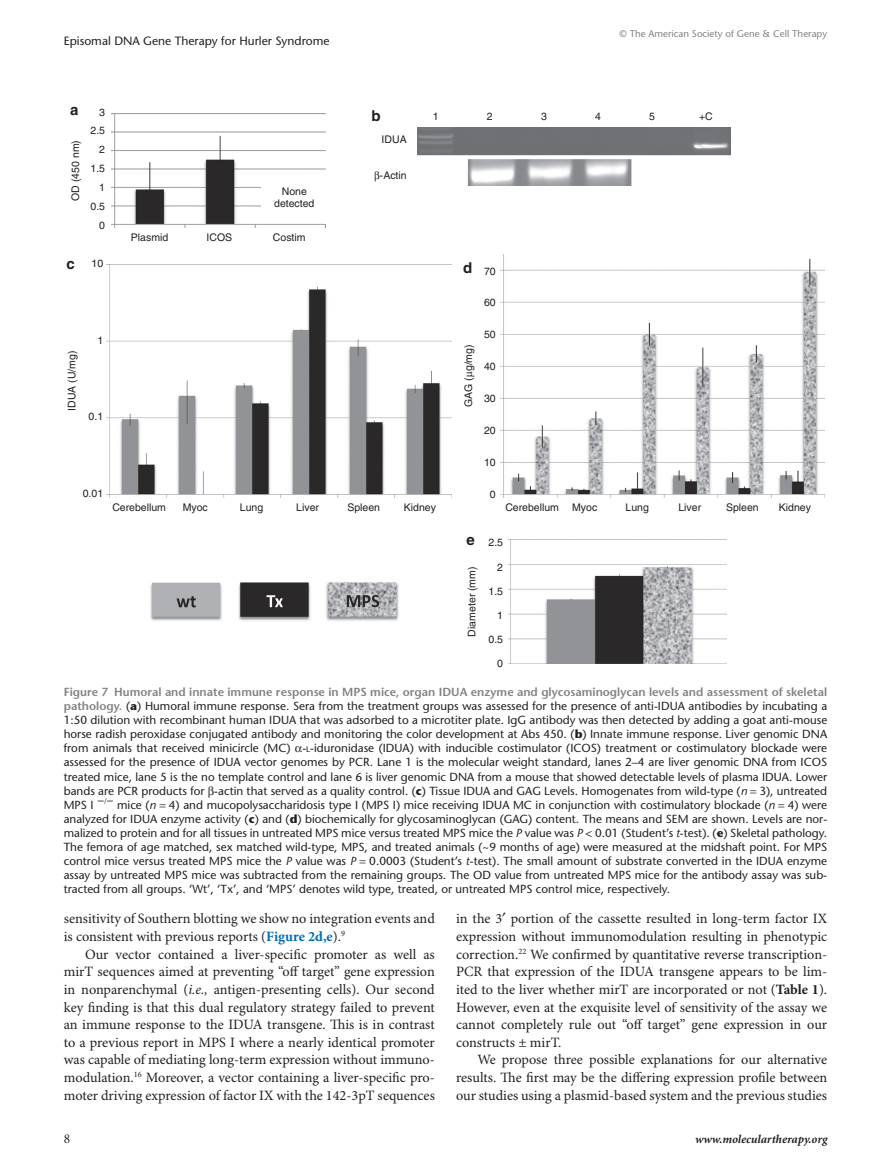
<style>
.page{position:relative;width:891px;height:1175px;background:#fff}
.page>*{position:absolute;margin:0;border:0;box-sizing:border-box;transform-origin:0 0}
.t1{font:700 15px "Helvetica";color:#231f20}
.t2{font:14.25px/17.7px "Minion Pro";color:#231f20;text-align:justify}
.t3{font:13.5px "Minion";color:#231f20}
.t4{font:12px "Stone Sans";color:#231f20}
.t5{font:italic 700 12px "Minion";color:#231f20}
.t6{font:11.7px/14.1px "Stone Sans";color:#231f20;text-align:justify}
.t7{font:10.5px/18.8px "Helvetica";color:#231f20;text-align:right}
.t8{font:9.75px "Stone Sans";color:#808285}
.s1{font-weight:600;color:#808285}
.s2{font-weight:700}
.s3{font-size:8.25px}
.s4{font-style:italic}
.s5{font-weight:700;color:#006cb3}
</style>
<div class="page">
<img style="left:508px;top:540px;width:219px;height:123px">
<img style="left:501px;top:254px;width:324px;height:243px">
<img style="left:106px;top:264px;width:345px;height:233px">
<img style="left:417px;top:127px;width:314px;height:58px">
<img style="left:112px;top:113px;width:214px;height:114px">
<img style="left:150px;top:582px;width:249px;height:39px">
<p class="t4" style="left:64px;top:34px;width:267px">Episomal DNA Gene Therapy for Hurler Syndrome</p>
<p class="t1" style="left:70px;top:100px;width:10px">a</p>
<p class="t7" style="left:99px;top:102px;width:7px">3</p>
<p class="t7" style="left:66px;top:201px;width:62px;rotate:-90deg">OD (450 nm)</p>
<p class="t7" style="left:91px;top:121px;width:16px">2.5</p>
<p class="t7" style="left:99px;top:140px;width:7px">2</p>
<p class="t7" style="left:91px;top:159px;width:16px">1.5</p>
<p class="t7" style="left:91px;top:197px;width:16px">0.5<br>0</p>
<p class="t7" style="left:99px;top:178px;width:7px">1</p>
<p class="t1" style="left:66px;top:254px;width:10px">c</p>
<p class="t7" style="left:92px;top:254px;width:13px">10</p>
<p class="t7" style="left:62px;top:411px;width:62px;rotate:-90deg">IDUA (U/mg)</p>
<p class="t7" style="left:97px;top:331px;width:7px">1</p>
<p class="t7" style="left:89px;top:407px;width:16px">0.1</p>
<p class="t7" style="left:274px;top:185px;width:42px;line-height:12.6px;text-align:center">None detected</p>
<p class="t7" style="left:131px;top:228px;width:39px">Plasmid</p>
<p class="t7" style="left:207px;top:228px;width:27px">ICOS</p>
<p class="t7" style="left:273px;top:228px;width:34px">Costim</p>
<p class="t7" style="left:83px;top:484px;width:22px">0.01</p>
<p class="t8" style="left:620px;top:28px;width:209px">© The American Society of Gene &amp; Cell Therapy</p>
<p class="t1" style="left:372px;top:107px;width:11px">b</p>
<p class="t7" style="left:382px;top:130px;width:27px">IDUA</p>
<p class="t7" style="left:380px;top:165px;width:28px">-Actin</p>
<p class="t7" style="left:433px;top:107px;width:7px">1</p>
<p class="t7" style="left:487px;top:107px;width:7px">2</p>
<p class="t7" style="left:541px;top:107px;width:7px">3</p>
<p class="t7" style="left:595px;top:107px;width:7px">4</p>
<p class="t7" style="left:649px;top:107px;width:7px">5</p>
<p class="t7" style="left:699px;top:107px;width:15px">+C</p>
<p class="t1" style="left:463px;top:258px;width:11px">d</p>
<p class="t7" style="left:459px;top:407px;width:64px;rotate:-90deg">GAG ( g/mg)</p>
<p class="t7" style="left:484px;top:261px;width:13px">70</p>
<p class="t7" style="left:484px;top:293px;width:13px">60</p>
<p class="t7" style="left:484px;top:325px;width:13px">50</p>
<p class="t7" style="left:484px;top:357px;width:13px">40</p>
<p class="t7" style="left:484px;top:389px;width:13px">30</p>
<p class="t7" style="left:484px;top:421px;width:13px">20</p>
<p class="t7" style="left:484px;top:452px;width:13px">10</p>
<p class="t7" style="left:490px;top:484px;width:7px">0</p>
<p class="t7" style="left:112px;top:498px;width:55px">Cerebellum</p>
<p class="t7" style="left:183px;top:498px;width:27px">Myoc</p>
<p class="t7" style="left:240px;top:498px;width:25px">Lung</p>
<p class="t7" style="left:296px;top:498px;width:24px">Liver</p>
<p class="t7" style="left:347px;top:498px;width:34px">Spleen</p>
<p class="t7" style="left:404px;top:498px;width:34px">Kidney</p>
<p class="t1" style="left:466px;top:531px;width:10px">e</p>
<p class="t7" style="left:462px;top:636px;width:71px;rotate:-90deg">Diameter (mm)</p>
<p class="t7" style="left:505px;top:498px;width:55px">Cerebellum</p>
<p class="t7" style="left:572px;top:498px;width:27px">Myoc</p>
<p class="t7" style="left:626px;top:498px;width:25px">Lung</p>
<p class="t7" style="left:678px;top:498px;width:24px">Liver</p>
<p class="t7" style="left:726px;top:498px;width:34px">Spleen</p>
<p class="t7" style="left:779px;top:498px;width:34px">Kidney</p>
<p class="t7" style="left:489px;top:532px;width:16px">2.5</p>
<p class="t7" style="left:497px;top:558px;width:7px">2</p>
<p class="t7" style="left:489px;top:582px;width:16px">1.5</p>
<p class="t7" style="left:497px;top:606px;width:7px">1</p>
<p class="t7" style="left:489px;top:630px;width:16px">0.5</p>
<p class="t7" style="left:497px;top:654px;width:7px">0</p>
<p class="t6" style="left:64px;top:685px;width:765px"><span class="s1">Figure 7 Humoral and innate immune response in MPS mice, organ IDUA enzyme and glycosaminoglycan levels and assessment of skeletal pathology.</span> (<span class="s2">a</span>) Humoral immune response. Sera from the treatment groups was assessed for the presence of anti-IDUA antibodies by incubating a 1:50 dilution with recombinant human IDUA that was adsorbed to a microtiter plate. IgG antibody was then detected by adding a goat anti-mouse horse radish peroxidase conjugated antibody and monitoring the color development at Abs 450. (<span class="s2">b</span>) Innate immune response. Liver genomic DNA from animals that received minicircle (MC) -<span class="s3">l</span>-iduronidase (IDUA) with inducible costimulator (ICOS) treatment or costimulatory blockade were assessed for the presence of IDUA vector genomes by PCR. Lane 1 is the molecular weight standard, lanes 2–4 are liver genomic DNA from ICOS treated mice, lane 5 is the no template control and lane 6 is liver genomic DNA from a mouse that showed detectable levels of plasma IDUA. Lower bands are PCR products for -actin that served as a quality control. (<span class="s2">c</span>) Tissue IDUA and GAG Levels. Homogenates from wild-type (<span class="s4">n</span> 3), untreated MPS I −<sup>/</sup>− mice (<span class="s4">n</span> 4) and mucopolysaccharidosis type I (MPS I) mice receiving IDUA MC in conjunction with costimulatory blockade (<span class="s4">n</span> 4) were analyzed for IDUA enzyme activity (<span class="s2">c</span>) and (<span class="s2">d</span>) biochemically for glycosaminoglycan (GAG) content. The means and SEM are shown. Levels are nor&shy;malized to protein and for all tissues in untreated MPS mice versus treated MPS mice the <span class="s4">P</span> value was <span class="s4">P</span> &lt; 0.01 (Student’s <span class="s4">t</span>-test). (<span class="s2">e</span>) Skeletal pathology.<br>The femora of age matched, sex matched wild-type, MPS, and treated animals (~9 months of age) were measured at the midshaft point. For MPS control mice versus treated MPS mice the <span class="s4">P</span> value was <span class="s4">P</span> 0.0003 (Student’s <span class="s4">t</span>-test). The small amount of substrate converted in the IDUA enzyme assay by untreated MPS mice was subtracted from the remaining groups. The OD value from untreated MPS mice for the antibody assay was sub&shy;tracted from all groups. ‘Wt’, ‘Tx’, and ‘MPS’ denotes wild type, treated, or untreated MPS control mice, respectively.</p>
<p class="t2" style="left:64px;top:910px;width:373px">sensitivity of Southern blotting we show no integration events and is consistent with previous reports (<span class="s5">Figure 2d,e</span>).<sup>9</sup></p>
<p class="t2" style="left:64px;top:945px;width:373px;text-indent:21px">Our vector contained a liver-specific promoter as well as mirT sequences aimed at preventing “off target” gene expression in nonparenchymal (<span class="s4">i.e.,</span> antigen-presenting cells). Our second key finding is that this dual regulatory strategy failed to prevent an immune response to the IDUA transgene. This is in contrast to a previous report in MPS I where a nearly identical promoter was capable of mediating long-term expression without immuno&shy;modulation.<sup>16</sup> Moreover, a vector containing a liver-specific pro&shy;moter driving expression of factor IX with the 142-3pT sequences</p>
<p class="t2" style="left:456px;top:910px;width:373px">in the 3 portion of the cassette resulted in long-term factor IX expression without immunomodulation resulting in phenotypic correction.<sup>22</sup> We confirmed by quantitative reverse transcription-PCR that expression of the IDUA transgene appears to be lim&shy;ited to the liver whether mirT are incorporated or not (<span class="s2">Table 1</span>).<br>However, even at the exquisite level of sensitivity of the assay we cannot completely rule out “off target” gene expression in our constructs ± mirT.</p>
<p class="t2" style="left:456px;top:1051px;width:373px;text-indent:21px">We propose three possible explanations for our alternative results. The first may be the differing expression profile between our studies using a plasmid-based system and the previous studies</p>
<p class="t3" style="left:64px;top:1132px;width:8px">8</p>
<p class="t5" style="left:695px;top:1133px;width:134px">www.moleculartherapy.org</p>
</div>
